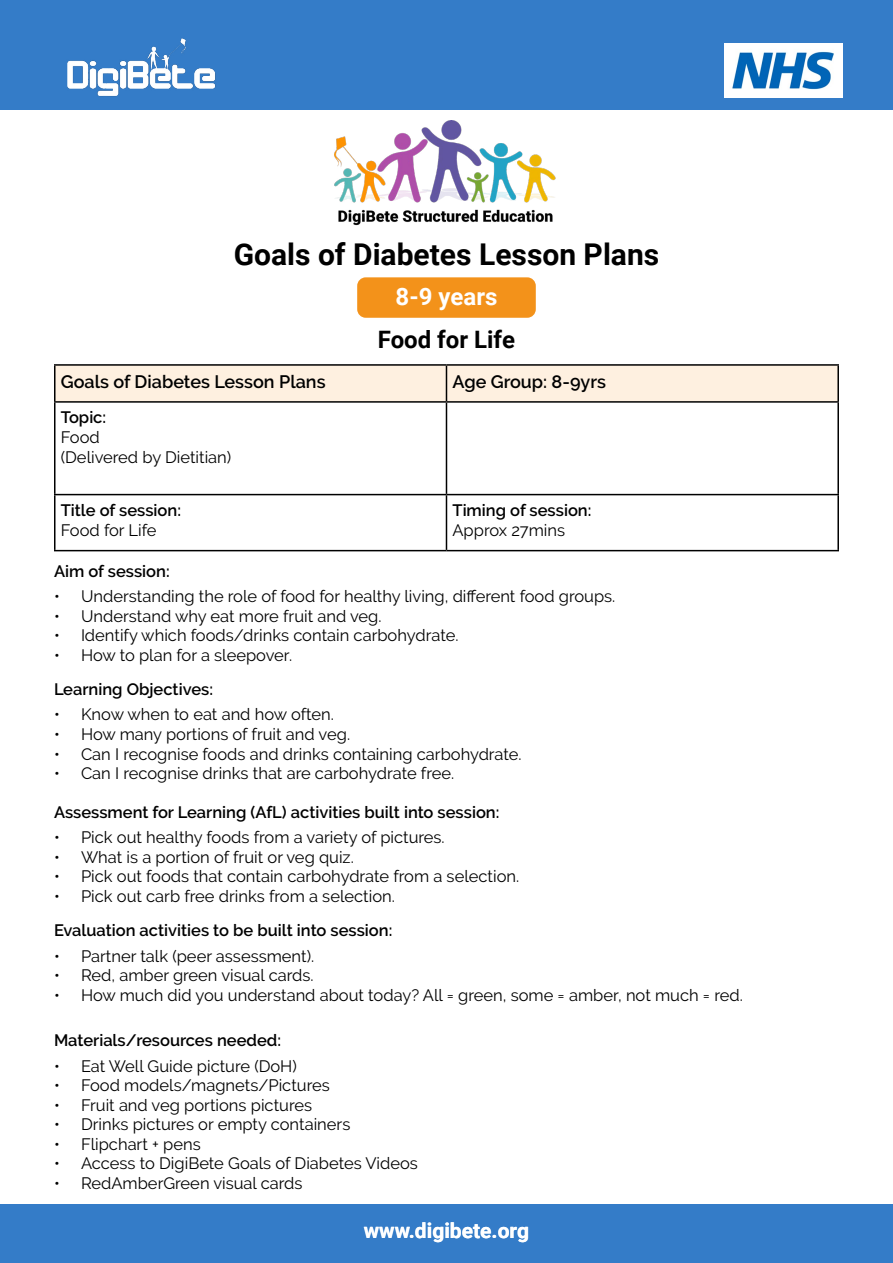
<style>
.page{position:relative;width:893px;height:1263px;background:#fff}
.page>*{position:absolute;margin:0;border:0;box-sizing:border-box;transform-origin:0 0}
.t1{font:700 30px "Roboto";color:#000}
.t2{font:700 24px "Roboto";color:#000}
.t3{font:700 24px "Roboto";color:#fff}
.t4{font:700 21px "Roboto";color:#fff}
.t5{font:600 18px "Raleway";color:#000}
.t6{font:16.5px/19.8px "Raleway";color:#000}
.t7{font:600 16.5px "Raleway";color:#000}
</style>
<div class="page">
<div style="left:0;top:1205px;width:893px;height:58px;background:#347cc8"></div>
<div style="left:0;top:0;width:893px;height:110px;background:#347cc8"></div>
<img style="left:67px;top:38px;width:149px;height:59px">
<img style="left:724px;top:44px;width:118px;height:54px">
<img style="left:334px;top:120px;width:222px;height:106px">
<div style="left:56px;top:366px;width:781px;height:35px;background:#fef0e0"></div>
<hr style="left:54px;top:364px;width:392px;height:2px;background:#000">
<hr style="left:54px;top:366px;width:2px;height:35px;background:#000">
<hr style="left:446px;top:364px;width:393px;height:2px;background:#000">
<hr style="left:446px;top:366px;width:1px;height:35px;background:#000">
<hr style="left:837px;top:366px;width:2px;height:35px;background:#000">
<hr style="left:54px;top:401px;width:392px;height:2px;background:#000">
<hr style="left:54px;top:403px;width:2px;height:91px;background:#000">
<hr style="left:446px;top:401px;width:393px;height:2px;background:#000">
<hr style="left:446px;top:403px;width:1px;height:91px;background:#000">
<hr style="left:837px;top:403px;width:2px;height:91px;background:#000">
<hr style="left:54px;top:494px;width:392px;height:1px;background:#000">
<hr style="left:54px;top:495px;width:2px;height:55px;background:#000">
<hr style="left:446px;top:494px;width:393px;height:1px;background:#000">
<hr style="left:446px;top:495px;width:1px;height:55px;background:#000">
<hr style="left:837px;top:495px;width:2px;height:55px;background:#000">
<hr style="left:54px;top:550px;width:392px;height:1px;background:#000">
<hr style="left:446px;top:550px;width:393px;height:1px;background:#000">
<div style="left:357px;top:277px;width:179px;height:41px;background:#f3921a;border-radius:9px"></div>
<h1 class="t1" style="left:234px;top:233px;width:427px">Goals of Diabetes Lesson Plans</h1>
<h2 class="t3" style="left:396px;top:280px;width:103px">8-9 years</h2>
<h2 class="t2" style="left:378px;top:323px;width:139px">Food for Life</h2>
<p class="t5" style="left:61px;top:371px;width:266px">Goals of Diabetes Lesson Plans</p>
<p class="t5" style="left:452px;top:371px;width:155px">Age Group: 8-9yrs</p>
<p class="t7" style="left:61px;top:408px;width:47px">Topic:</p>
<p class="t6" style="left:61px;top:427px;width:172px">Food<br>(Delivered by Dietitian)</p>
<p class="t7" style="left:61px;top:501px;width:122px">Title of session:</p>
<p class="t6" style="left:61px;top:520px;width:97px">Food for Life</p>
<p class="t7" style="left:452px;top:501px;width:140px">Timing of session:</p>
<p class="t6" style="left:452px;top:520px;width:114px">Approx 27mins</p>
<p class="t7" style="left:54px;top:561px;width:117px">Aim of session:</p>
<p class="t6" style="left:54px;top:586px;width:563px">• Understanding the role of food for healthy living, different food groups.</p>
<p class="t6" style="left:54px;top:606px;width:329px">• Understand why eat more fruit and veg.</p>
<p class="t6" style="left:54px;top:625px;width:406px">• Identify which foods/drinks contain carbohydrate.</p>
<p class="t6" style="left:54px;top:645px;width:240px">• How to plan for a sleepover.</p>
<p class="t7" style="left:54px;top:680px;width:161px">Learning Objectives:</p>
<p class="t6" style="left:54px;top:705px;width:281px">• Know when to eat and how often.</p>
<p class="t6" style="left:54px;top:724px;width:298px">• How many portions of fruit and veg.</p>
<p class="t6" style="left:54px;top:744px;width:469px">• Can I recognise foods and drinks containing carbohydrate.</p>
<p class="t6" style="left:54px;top:763px;width:402px">• Can I recognise drinks that are carbohydrate free.</p>
<p class="t7" style="left:54px;top:802px;width:447px">Assessment for Learning (AfL) activities built into session:</p>
<p class="t6" style="left:54px;top:828px;width:392px">• Pick out healthy foods from a variety of pictures.</p>
<p class="t6" style="left:54px;top:847px;width:301px">• What is a portion of fruit or veg quiz.</p>
<p class="t6" style="left:54px;top:867px;width:467px">• Pick out foods that contain carbohydrate from a selection.</p>
<p class="t6" style="left:54px;top:886px;width:342px">• Pick out carb free drinks from a selection.</p>
<p class="t7" style="left:54px;top:921px;width:340px">Evaluation activities to be built into session:</p>
<p class="t6" style="left:54px;top:946px;width:262px">• Partner talk (peer assessment).</p>
<p class="t6" style="left:54px;top:965px;width:261px">• Red, amber green visual cards.</p>
<p class="t6" style="left:54px;top:985px;width:690px">• How much did you understand about today? All = green, some = amber, not much = red.</p>
<p class="t7" style="left:54px;top:1031px;width:229px">Materials/resources needed:</p>
<p class="t6" style="left:54px;top:1056px;width:244px">• Eat Well Guide picture (DoH)</p>
<p class="t6" style="left:54px;top:1076px;width:277px">• Food models/magnets/Pictures</p>
<p class="t6" style="left:54px;top:1095px;width:260px">• Fruit and veg portions pictures</p>
<p class="t6" style="left:54px;top:1115px;width:298px">• Drinks pictures or empty containers</p>
<p class="t6" style="left:54px;top:1134px;width:148px">• Flipchart + pens</p>
<p class="t6" style="left:54px;top:1154px;width:365px">• Access to DigiBete Goals of Diabetes Videos</p>
<p class="t6" style="left:54px;top:1173px;width:250px">• RedAmberGreen visual cards</p>
<p class="t4" style="left:364px;top:1215px;width:167px">www.digibete.org</p>
</div>
